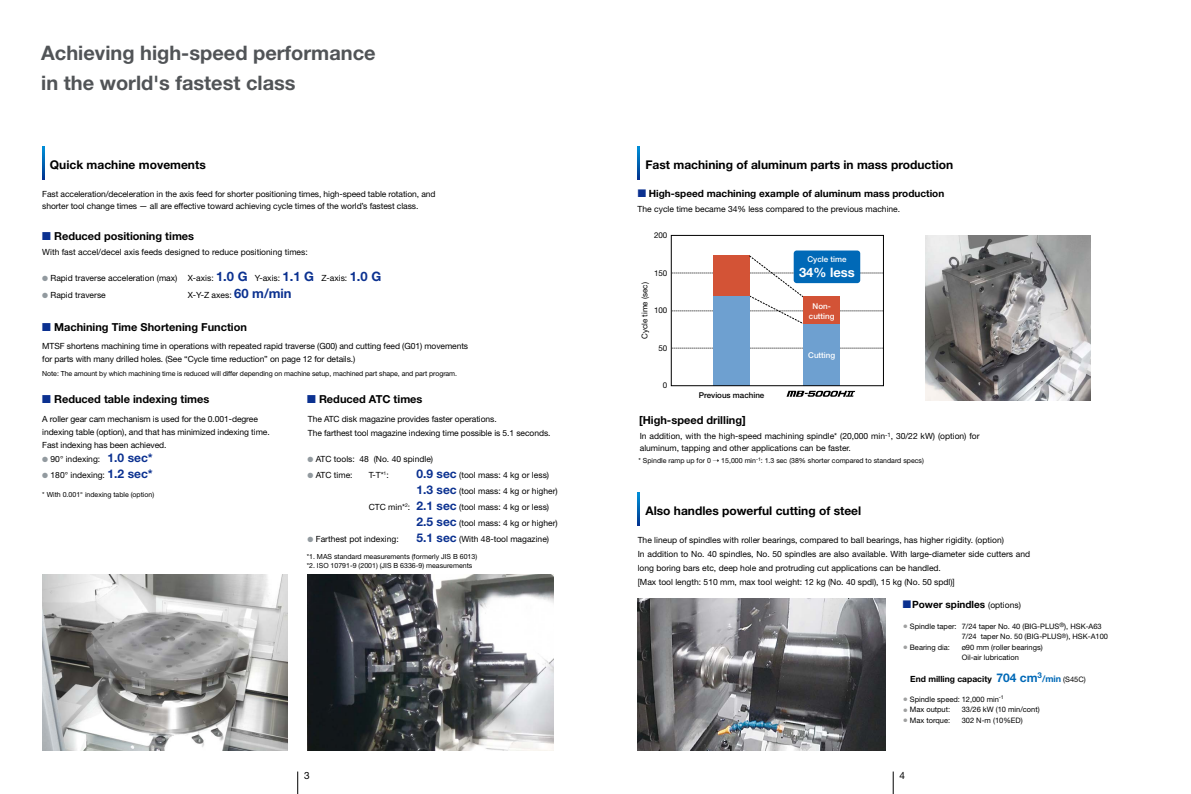
<style>
.page{position:relative;width:1191px;height:794px;background:#fff}
.page>*{position:absolute;margin:0;border:0;box-sizing:border-box;transform-origin:0 0}
.t1{font:700 20px/30px "Helvetica Neue";color:#515457}
.t2{font:700 13px "Helvetica Neue";color:#fff}
.t3{font:700 12px "Helvetica Neue";color:#000}
.t4{font:700 11px "Helvetica Neue";color:#000}
.t5{font:700 10px "Helvetica Neue";color:#000}
.t6{font:10px "Helvetica Neue";color:#000}
.t7{font:8.5px/12.8px "Helvetica Neue";color:#000}
.t8{font:700 8.5px "Helvetica Neue";color:#000}
.t9{font:500 8px/10px "Helvetica Neue";color:#fff;text-align:center}
.t10{font:8px "Helvetica Neue";color:#000}
.t11{font:500 8px "Helvetica Neue";color:#000}
.t12{font:7.5px/10.5px "Helvetica Neue";color:#000}
.t13{font:7px/9px "Helvetica Neue";color:#000}
.s1{color:#0b3190}
.s2{color:#929a9f}
.s3{font-weight:700;font-size:13px;color:#0b3190}
.s4{font-weight:700;font-size:12px;color:#0b3190}
.s5{font-weight:400;font-size:8.5px}
.s6{color:#9fa0a0}
.s7{font-size:12px;color:#0069b7}
.s8{font-size:9px;color:#0069b7}
.s9{font-weight:400;font-size:7.5px}
</style>
<div class="page">
<img style="left:308px;top:575px;width:245px;height:175px">
<img style="left:42px;top:575px;width:246px;height:175px">
<img style="left:925px;top:235px;width:165px;height:166px">
<svg style="left:673px;top:348px;width:208px;height:1px"></svg>
<div style="left:713px;top:296px;width:36px;height:90px;background:#6ea0d0"></div>
<svg style="left:673px;top:255px;width:208px;height:70px"></svg>
<div style="left:803px;top:324px;width:36px;height:62px;background:#6ea0d0"></div>
<div style="left:803px;top:297px;width:36px;height:27px;background:#d35336"></div>
<div style="left:671px;top:235px;width:212px;height:151px;border:1px solid #000"></div>
<div style="left:793px;top:250px;width:67px;height:33px;background:#0069b7;border-radius:3px"></div>
<img style="left:637px;top:598px;width:248px;height:152px">
<svg style="left:42px;top:146px;width:2px;height:34px"></svg>
<svg style="left:638px;top:146px;width:2px;height:34px"></svg>
<svg style="left:638px;top:493px;width:2px;height:33px"></svg>
<svg style="left:786px;top:391px;width:69px;height:6px"></svg>
<svg style="left:297px;top:771px;width:1px;height:23px"></svg>
<svg style="left:893px;top:771px;width:1px;height:23px"></svg>
<h1 class="t1" style="left:41px;top:37px;width:336px">Achieving high-speed performance in the world's fastest class</h1>
<h3 class="t3" style="left:50px;top:158px;width:157px">Quick machine movements</h3>
<h3 class="t3" style="left:645px;top:158px;width:309px">Fast machining of aluminum parts in mass production</h3>
<p class="t7" style="left:42px;top:187px;width:395px">Fast acceleration/deceleration in the axis feed for shorter positioning times, high-speed table rotation, and</p>
<p class="t5" style="left:637px;top:187px;width:308px"><span class="s1">■</span> High-speed machining example of aluminum mass production</p>
<p class="t7" style="left:42px;top:200px;width:377px">shorter tool change times — all are effective toward achieving cycle times of the world’s fastest class.</p>
<p class="t7" style="left:637px;top:202px;width:264px">The cycle time became 34% less compared to the previous machine.</p>
<p class="t4" style="left:42px;top:229px;width:153px"><span class="s1">■</span> Reduced positioning times</p>
<p class="t7" style="left:42px;top:245px;width:267px">With fast accel/decel axis feeds designed to reduce positioning times:</p>
<p class="t7" style="left:42px;top:271px;width:340px"><span class="s2">●</span> Rapid traverse acceleration (max) X-axis: <span class="s3">1.0 G</span> Y-axis: <span class="s3">1.1 G</span> Z-axis: <span class="s3">1.0 G</span></p>
<p class="t7" style="left:42px;top:288px;width:65px"><span class="s2">●</span> Rapid traverse</p>
<p class="t7" style="left:188px;top:288px;width:105px">X-Y-Z axes: <span class="s3">60 m/min</span></p>
<p class="t4" style="left:42px;top:320px;width:206px"><span class="s1">■</span> Machining Time Shortening Function</p>
<p class="t7" style="left:42px;top:339px;width:427px">MTSF shortens machining time in operations with repeated rapid traverse (G00) and cutting feed (G01) movements for parts with many drilled holes. (See “Cycle time reduction” on page 12 for details.)</p>
<p class="t13" style="left:42px;top:369px;width:416px">Note: The amount by which machining time is reduced will differ depending on machine setup, machined part shape, and part program.</p>
<p class="t7" style="left:308px;top:412px;width:244px;line-height:14.2px">The ATC disk magazine provides faster operations.<br>The farthest tool magazine indexing time possible is 5.1 seconds.</p>
<p class="t4" style="left:42px;top:392px;width:169px"><span class="s1">■</span> Reduced table indexing times</p>
<p class="t7" style="left:42px;top:412px;width:229px">A roller gear cam mechanism is used for the 0.001-degree indexing table (option), and that has minimized indexing time.<br>Fast indexing has been achieved.</p>
<p class="t7" style="left:42px;top:453px;width:112px"><span class="s2">●</span> 90° indexing: <span class="s4">1.0 sec*</span></p>
<p class="t7" style="left:42px;top:469px;width:112px"><span class="s2">●</span> 180° indexing: <span class="s4">1.2 sec*</span></p>
<p class="t13" style="left:42px;top:489px;width:113px">* With 0.001° indexing table (option)</p>
<p class="t4" style="left:307px;top:392px;width:117px"><span class="s1">■</span> Reduced ATC times</p>
<p class="t7" style="left:307px;top:453px;width:127px"><span class="s2">●</span> ATC tools: 48 (No. 40 spindle)</p>
<p class="t7" style="left:307px;top:469px;width:47px"><span class="s2">●</span> ATC time:</p>
<p class="t7" style="left:369px;top:469px;width:22px">T-T*<sup>1</sup>:</p>
<p class="t7" style="left:416px;top:469px;width:134px"><span class="s4">0.9 sec</span> (tool mass: 4 kg or less)</p>
<p class="t7" style="left:416px;top:485px;width:143px"><span class="s4">1.3 sec</span> (tool mass: 4 kg or higher)</p>
<p class="t7" style="left:369px;top:501px;width:182px">CTC min*<sup>2</sup>: <span class="s4">2.1 sec</span> (tool mass: 4 kg or less)</p>
<p class="t7" style="left:416px;top:517px;width:143px"><span class="s4">2.5 sec</span> (tool mass: 4 kg or higher)</p>
<p class="t7" style="left:307px;top:533px;width:93px"><span class="s2">●</span> Farthest pot indexing:</p>
<p class="t7" style="left:416px;top:533px;width:134px"><span class="s4">5.1 sec</span> (With 48-tool magazine)</p>
<p class="t13" style="left:307px;top:551px;width:172px">*1. MAS standard measurements (formerly JIS B 6013) *2. ISO 10791-9 (2001) (JIS B 6336-9) measurements</p>
<p class="t10" style="left:654px;top:230px;width:15px">200</p>
<p class="t10" style="left:654px;top:268px;width:15px">150</p>
<p class="t10" style="left:640px;top:339px;width:58px;rotate:-90deg">Cycle time (sec)</p>
<p class="t10" style="left:654px;top:306px;width:15px">100</p>
<p class="t10" style="left:658px;top:343px;width:10px">50</p>
<p class="t10" style="left:663px;top:381px;width:6px">0</p>
<p class="t11" style="left:698px;top:390px;width:67px">Previous machine</p>
<p class="t4" style="left:639px;top:413px;width:108px">[High-speed drilling]</p>
<p class="t9" style="left:807px;top:254px;width:40px">Cycle time</p>
<h2 class="t2" style="left:799px;top:264px;width:57px">34% less</h2>
<p class="t9" style="left:809px;top:301px;width:27px">Non&shy;cutting</p>
<p class="t9" style="left:808px;top:350px;width:28px">Cutting</p>
<p class="t7" style="left:640px;top:430px;width:341px;line-height:12px">In addition, with the high-speed machining spindle* (20,000 min<sup>-1</sup>, 30/22 kW) (option) for aluminum, tapping and other applications can be faster.</p>
<p class="t13" style="left:638px;top:456px;width:287px">* Spindle ramp up for 0 ➝ 15,000 min<sup>-1</sup>: 1.3 sec (38% shorter compared to standard specs)</p>
<h3 class="t3" style="left:645px;top:503px;width:217px">Also handles powerful cutting of steel</h3>
<p class="t7" style="left:638px;top:532px;width:394px;line-height:14px">The lineup of spindles with roller bearings, compared to ball bearings, has higher rigidity. (option)<br>In addition to No. 40 spindles, No. 50 spindles are also available. With large-diameter side cutters and long boring bars etc, deep hole and protruding cut applications can be handled.<br>[Max tool length: 510 mm, max tool weight: 12 kg (No. 40 spdl), 15 kg (No. 50 spdl)]</p>
<p class="t5" style="left:902px;top:598px;width:120px"><span class="s1">■</span>Power spindles <span class="s5">(options)</span></p>
<p class="t12" style="left:961px;top:621px;width:148px;text-indent:-58px"><span class="s6">●</span> Spindle taper: 7/24 taper No. 40 (BIG-PLUS<sup>®</sup>), HSK-A63<br>7/24 taper No. 50 (BIG-PLUS<sup>®</sup>), HSK-A100</p>
<p class="t12" style="left:903px;top:642px;width:48px"><span class="s6">●</span> Bearing dia:</p>
<p class="t12" style="left:961px;top:642px;width:83px">ø90 mm (roller bearings)<br>Oil-air lubrication</p>
<p class="t12" style="left:903px;top:693px;width:102px"><span class="s6">●</span> Spindle speed: 12,000 min<sup>-1</sup></p>
<p class="t12" style="left:903px;top:704px;width:48px"><span class="s6">●</span> Max output:</p>
<p class="t12" style="left:961px;top:704px;width:80px">33/26 kW (10 min/cont)</p>
<p class="t12" style="left:903px;top:714px;width:48px"><span class="s6">●</span> Max torque:</p>
<p class="t12" style="left:961px;top:714px;width:62px">302 N-m (10%ED)</p>
<p class="t8" style="left:910px;top:673px;width:177px">End milling capacity <span class="s7">704 cm</span><sup>3</sup><span class="s8">/min</span> <span class="s9">(S45C)</span></p>
<p class="t6" style="left:304px;top:769px;width:7px">3</p>
<p class="t6" style="left:899px;top:769px;width:7px">4</p>
</div>
